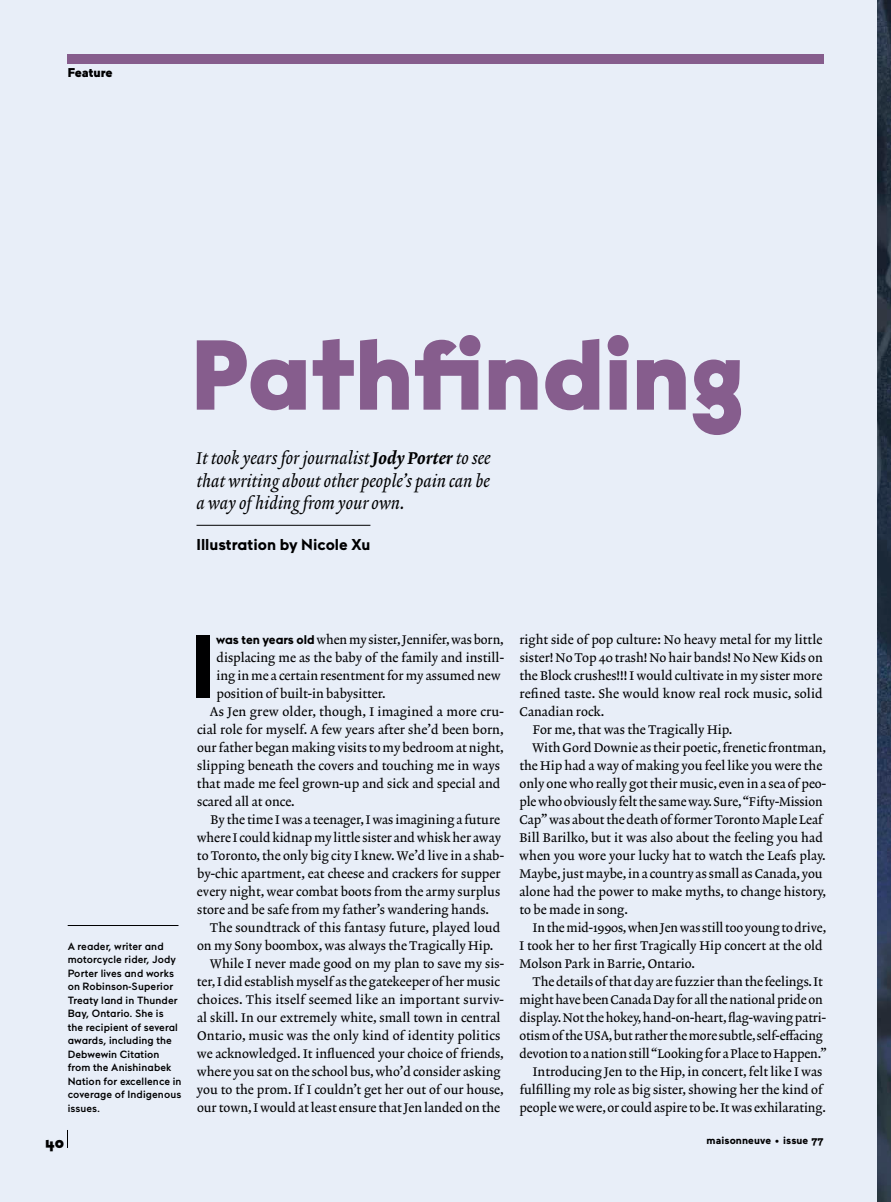
<style>
.page{position:relative;width:891px;height:1202px;background:#fff}
.page>*{position:absolute;margin:0;border:0;box-sizing:border-box;transform-origin:0 0}
.t1{font:99px "Raisonne Pro Poster";color:#865d8d}
.t2{font:700 89.7px "Maax";color:#000001}
.t3{font:17.25px/22.5px "Lexicon No 2 Italic A";color:#000001;text-align:justify}
.t4{font:16.2px "Raisonne Pro Poster";color:#000001}
.t5{font:700 15.75px "Maax";color:#000001}
.t6{font:12.75px "Lexicon No 2 Roman A";color:#000001}
.t7{font:900 12.75px "Maax";letter-spacing:-.005em;color:#000001}
.t8{font:500 10.5px/13.5px "Maax";letter-spacing:.01em;color:#000001}
.t9{font:700 10.5px "Maax";letter-spacing:.01em;color:#000001}
.s1{font-family:"Lexicon No 2 Italic D"}
.s2{font-family:"Maax";font-weight:700;font-size:12.6px}
</style>
<div class="page">
<div style="left:0;top:0;width:878px;height:1202px;background:#e8eef8"></div>
<svg style="left:67px;top:1130px;width:1px;height:18px"></svg>
<div style="left:67px;top:54px;width:757px;height:9px;background:#865d8d"></div>
<hr style="left:68px;top:925px;width:110px;height:1px;background:#000001">
<hr style="left:196px;top:525px;width:174px;height:1px;background:#000001">
<img style="left:878px;top:0;width:13px;height:1202px">
<p class="t7" style="left:68px;top:64px;width:46px">Feature</p>
<h1 class="t1" style="left:191px;top:304px;width:557px">Pathfinding</h1>
<h3 class="t3" style="left:196px;top:447px;width:296px">It took years for journalist <span class="s1">Jody Porter</span> to see that writing about other people’s pain can be a way of hiding from your own.</h3>
<p class="t5" style="left:196px;top:534px;width:175px">Illustration by Nicole Xu</p>
<p class="t8" style="left:68px;top:939px;width:115px">A reader, writer and motorcycle rider, Jody<br>Porter lives and works on Robinson-Superior<br>Treaty land in Thunder<br>Bay, Ontario. She is the recipient of several awards, including the<br>Debwewin Citation from the Anishinabek<br>Nation for excellence in coverage of Indigenous issues.</p>
<h2 class="t2" style="left:190px;top:607px;width:27px">I</h2>
<p class="t6" style="left:216px;top:632px;width:289px"><span class="s2">was ten years old</span> when my sister, Jennifer, was born,</p>
<p class="t6" style="left:216px;top:650px;width:289px">displacing me as the baby of the family and instill-</p>
<p class="t6" style="left:216px;top:668px;width:286px">ing in me a certain resentment for my assumed new</p>
<p class="t6" style="left:216px;top:686px;width:171px">position of built-in babysitter.</p>
<p class="t6" style="left:210px;top:704px;width:295px">As Jen grew older, though, I imagined a more cru-</p>
<p class="t6" style="left:197px;top:722px;width:308px">cial role for myself. A few years after she’d been born,</p>
<p class="t6" style="left:197px;top:740px;width:308px">our father began making visits to my bedroom at night,</p>
<p class="t6" style="left:197px;top:758px;width:304px">slipping beneath the covers and touching me in ways</p>
<p class="t6" style="left:197px;top:776px;width:305px">that made me feel grown-up and sick and special and</p>
<p class="t6" style="left:197px;top:794px;width:99px">scared all at once.</p>
<p class="t6" style="left:210px;top:812px;width:291px">By the time I was a teenager, I was imagining a future</p>
<p class="t6" style="left:197px;top:830px;width:306px">where I could kidnap my little sister and whisk her away</p>
<p class="t6" style="left:197px;top:848px;width:308px">to Toronto, the only big city I knew. We’d live in a shab-</p>
<p class="t6" style="left:197px;top:866px;width:305px">by-chic apartment, eat cheese and crackers for supper</p>
<p class="t6" style="left:197px;top:884px;width:305px">every night, wear combat boots from the army surplus</p>
<p class="t6" style="left:197px;top:902px;width:293px">store and be safe from my father’s wandering hands.</p>
<p class="t6" style="left:210px;top:920px;width:292px">The soundtrack of this fantasy future, played loud</p>
<p class="t6" style="left:197px;top:938px;width:298px">on my Sony boombox, was always the Tragically Hip.</p>
<p class="t6" style="left:210px;top:956px;width:296px">While I never made good on my plan to save my sis-</p>
<p class="t6" style="left:197px;top:974px;width:305px">ter, I did establish myself as the gatekeeper of her music</p>
<p class="t6" style="left:197px;top:992px;width:308px">choices. This itself seemed like an important surviv-</p>
<p class="t6" style="left:197px;top:1010px;width:305px">al skill. In our extremely white, small town in central</p>
<p class="t6" style="left:197px;top:1028px;width:305px">Ontario, music was the only kind of identity politics</p>
<p class="t6" style="left:197px;top:1046px;width:309px">we acknowledged. It influenced your choice of friends,</p>
<p class="t6" style="left:197px;top:1064px;width:305px">where you sat on the school bus, who’d consider asking</p>
<p class="t6" style="left:197px;top:1082px;width:308px">you to the prom. If I couldn’t get her out of our house,</p>
<p class="t6" style="left:197px;top:1100px;width:305px">our town, I would at least ensure that Jen landed on the</p>
<p class="t6" style="left:519px;top:632px;width:304px">right side of pop culture: No heavy metal for my little</p>
<p class="t6" style="left:520px;top:650px;width:305px">sister! No Top 40 trash! No hair bands! No New Kids on</p>
<p class="t6" style="left:519px;top:668px;width:304px">the Block crushes!!! I would cultivate in my sister more</p>
<p class="t6" style="left:519px;top:686px;width:305px">refined taste. She would know real rock music, solid</p>
<p class="t6" style="left:520px;top:704px;width:86px">Canadian rock.</p>
<p class="t6" style="left:533px;top:722px;width:201px">For me, that was the Tragically Hip.</p>
<p class="t6" style="left:532px;top:740px;width:295px">With Gord Downie as their poetic, frenetic frontman,</p>
<p class="t6" style="left:519px;top:758px;width:304px">the Hip had a way of making you feel like you were the</p>
<p class="t6" style="left:520px;top:776px;width:308px">only one who really got their music, even in a sea of peo-</p>
<p class="t6" style="left:519px;top:794px;width:305px">ple who obviously felt the same way. Sure, “Fifty-Mission</p>
<p class="t6" style="left:520px;top:812px;width:305px">Cap” was about the death of former Toronto Maple Leaf</p>
<p class="t6" style="left:519px;top:830px;width:305px">Bill Barilko, but it was also about the feeling you had</p>
<p class="t6" style="left:519px;top:848px;width:308px">when you wore your lucky hat to watch the Leafs play.</p>
<p class="t6" style="left:520px;top:866px;width:305px">Maybe, just maybe, in a country as small as Canada, you</p>
<p class="t6" style="left:520px;top:884px;width:308px">alone had the power to make myths, to change history,</p>
<p class="t6" style="left:519px;top:902px;width:110px">to be made in song.</p>
<p class="t6" style="left:533px;top:920px;width:295px">In the mid-1990s, when Jen was still too young to drive,</p>
<p class="t6" style="left:519px;top:938px;width:305px">I took her to her first Tragically Hip concert at the old</p>
<p class="t6" style="left:520px;top:956px;width:177px">Molson Park in Barrie, Ontario.</p>
<p class="t6" style="left:532px;top:974px;width:292px">The details of that day are fuzzier than the feelings. It</p>
<p class="t6" style="left:519px;top:992px;width:305px">might have been Canada Day for all the national pride on</p>
<p class="t6" style="left:519px;top:1010px;width:308px">display. Not the hokey, hand-on-heart, flag-waving patri-</p>
<p class="t6" style="left:520px;top:1028px;width:305px">otism of the USA, but rather the more subtle, self-effacing</p>
<p class="t6" style="left:519px;top:1046px;width:309px">devotion to a nation still “Looking for a Place to Happen.”</p>
<p class="t6" style="left:533px;top:1064px;width:291px">Introducing Jen to the Hip, in concert, felt like I was</p>
<p class="t6" style="left:520px;top:1082px;width:304px">fulfilling my role as big sister, showing her the kind of</p>
<p class="t6" style="left:519px;top:1100px;width:308px">people we were, or could aspire to be. It was exhilarating.</p>
<p class="t4" style="left:45px;top:1130px;width:21px">40</p>
<p class="t9" style="left:707px;top:1133px;width:118px">maisonneuve • issue 77</p>
</div>
